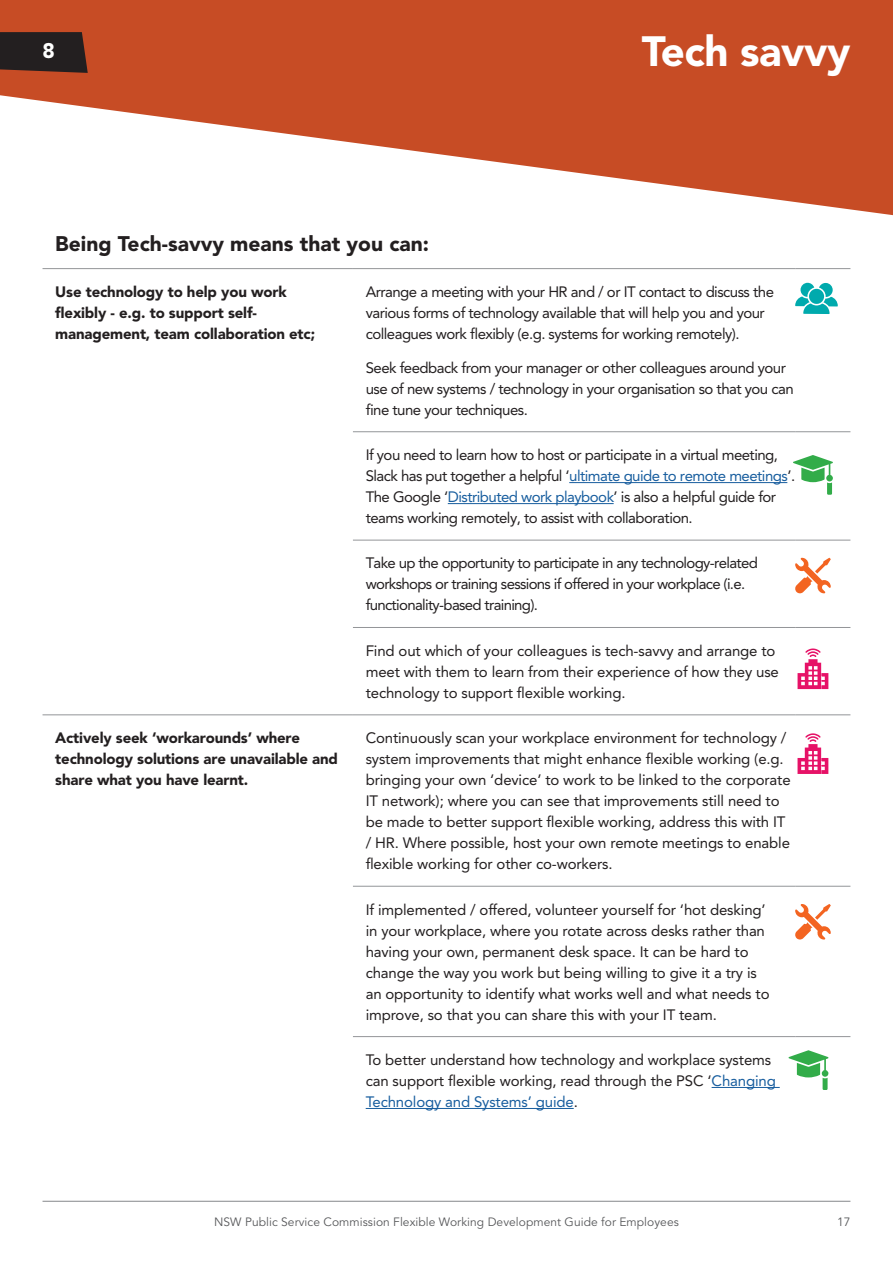
<style>
.page{position:relative;width:893px;height:1263px;background:#fff}
.page>*{position:absolute;margin:0;border:0;box-sizing:border-box;transform-origin:0 0}
.t1{font:900 42px "Avenir LT Std";letter-spacing:-.01em;color:#fff}
.t2{font:900 21px "Avenir LT Std";color:#231f20}
.t3{font:900 21px "Avenir LT Std";color:#fff}
.t4{font:15px/21px "Avenir LT Std";letter-spacing:-.01em;color:#231f20}
.t5{font:15px/21px "Avenir LT Std";letter-spacing:-.035em;color:#231f20}
.t6{font:900 15px/21px "Avenir LT Std";letter-spacing:-.01em;color:#231f20}
.t7{font:15px/21px "Avenir LT Std";letter-spacing:-.045em;color:#231f20}
.t8{font:12px "Avenir LT Std";letter-spacing:.005em;color:#57585a}
.s1{color:#175d9e}
</style>
<div class="page">
<svg style="left:0;top:0;width:893px;height:216px;fill:#c74c25"></svg>
<svg style="left:0;top:32px;width:88px;height:41px;background:#302220"></svg>
<hr style="left:43px;top:1201px;width:807px;height:1px;background:#939598">
<hr style="left:43px;top:268px;width:310px;height:1px;background:#939598">
<hr style="left:353px;top:268px;width:442px;height:1px;background:#939598">
<hr style="left:795px;top:268px;width:55px;height:1px;background:#939598">
<hr style="left:353px;top:431px;width:442px;height:1px;background:#939598">
<hr style="left:795px;top:431px;width:55px;height:1px;background:#939598">
<hr style="left:353px;top:540px;width:442px;height:1px;background:#939598">
<hr style="left:795px;top:540px;width:55px;height:1px;background:#939598">
<hr style="left:353px;top:627px;width:442px;height:1px;background:#939598">
<hr style="left:795px;top:627px;width:55px;height:1px;background:#939598">
<hr style="left:43px;top:714px;width:310px;height:1px;background:#939598">
<hr style="left:353px;top:714px;width:442px;height:1px;background:#939598">
<hr style="left:795px;top:714px;width:55px;height:1px;background:#939598">
<hr style="left:353px;top:1036px;width:442px;height:1px;background:#939598">
<hr style="left:795px;top:1036px;width:55px;height:1px;background:#939598">
<hr style="left:353px;top:886px;width:442px;height:1px;background:#939598">
<hr style="left:795px;top:886px;width:55px;height:1px;background:#939598">
<hr style="left:569px;top:482px;width:218px;height:1px;background:#175d9e">
<hr style="left:448px;top:503px;width:166px;height:1px;background:#175d9e">
<hr style="left:712px;top:1087px;width:68px;height:1px;background:#175d9e">
<hr style="left:366px;top:1108px;width:208px;height:1px;background:#175d9e">
<svg style="left:793px;top:455px;width:40px;height:40px"></svg>
<svg style="left:795px;top:558px;width:36px;height:36px"></svg>
<svg style="left:795px;top:283px;width:43px;height:31px"></svg>
<svg style="left:797px;top:648px;width:31px;height:41px"></svg>
<svg style="left:797px;top:733px;width:31px;height:41px"></svg>
<svg style="left:795px;top:904px;width:36px;height:36px"></svg>
<svg style="left:789px;top:1050px;width:39px;height:40px"></svg>
<h2 class="t3" style="left:43px;top:38px;width:14px">8</h2>
<h2 class="t1" style="left:642px;top:26px;width:210px">Tech savvy</h2>
<h3 class="t2" style="left:55px;top:231px;width:375px">Being Tech-savvy means that you can:</h3>
<h4 class="t6" style="left:55px;top:281px;width:261px">Use technology to help you work flexibly - e.g. to support self&shy;management, team collaboration etc;</h4>
<p class="t5" style="left:366px;top:281px;width:410px">Arrange a meeting with your HR and / or IT contact to discuss the various forms of technology available that will help you and your colleagues work flexibly (e.g. systems for working remotely).</p>
<p class="t5" style="left:366px;top:357px;width:429px">Seek feedback from your manager or other colleagues around your use of new systems / technology in your organisation so that you can fine tune your techniques.</p>
<p class="t5" style="left:366px;top:444px;width:431px">If you need to learn how to host or participate in a virtual meeting, Slack has put together a helpful ‘<span class="s1">ultimate guide to remote meetings</span>’.<br>The Google ‘<span class="s1">Distributed work playbook</span>’ is also a helpful guide for teams working remotely, to assist with collaboration.</p>
<p class="t7" style="left:366px;top:553px;width:394px">Take up the opportunity to participate in any technology-related workshops or training sessions if offered in your workplace (i.e. functionality-based training).</p>
<p class="t4" style="left:366px;top:640px;width:415px">Find out which of your colleagues is tech-savvy and arrange to meet with them to learn from their experience of how they use technology to support flexible working.</p>
<h4 class="t6" style="left:55px;top:727px;width:284px">Actively seek ‘workarounds’ where technology solutions are unavailable and share what you have learnt.</h4>
<p class="t4" style="left:366px;top:728px;width:427px">Continuously scan your workplace environment for technology / system improvements that might enhance flexible working (e.g. bringing your own ‘device’ to work to be linked to the corporate IT network); where you can see that improvements still need to be made to better support flexible working, address this with IT / HR. Where possible, host your own remote meetings to enable flexible working for other co-workers.</p>
<p class="t4" style="left:366px;top:899px;width:405px">If implemented / offered, volunteer yourself for ‘hot desking’ in your workplace, where you rotate across desks rather than having your own, permanent desk space. It can be hard to change the way you work but being willing to give it a try is an opportunity to identify what works well and what needs to improve, so that you can share this with your IT team.</p>
<p class="t4" style="left:366px;top:1049px;width:412px">To better understand how technology and workplace systems can support flexible working, read through the PSC ‘<span class="s1">Changing<br>Technology and Systems’ guide</span>.</p>
<p class="t8" style="left:214px;top:1215px;width:466px">NSW Public Service Commission Flexible Working Development Guide for Employees</p>
<p class="t8" style="left:837px;top:1215px;width:15px">17</p>
</div>
